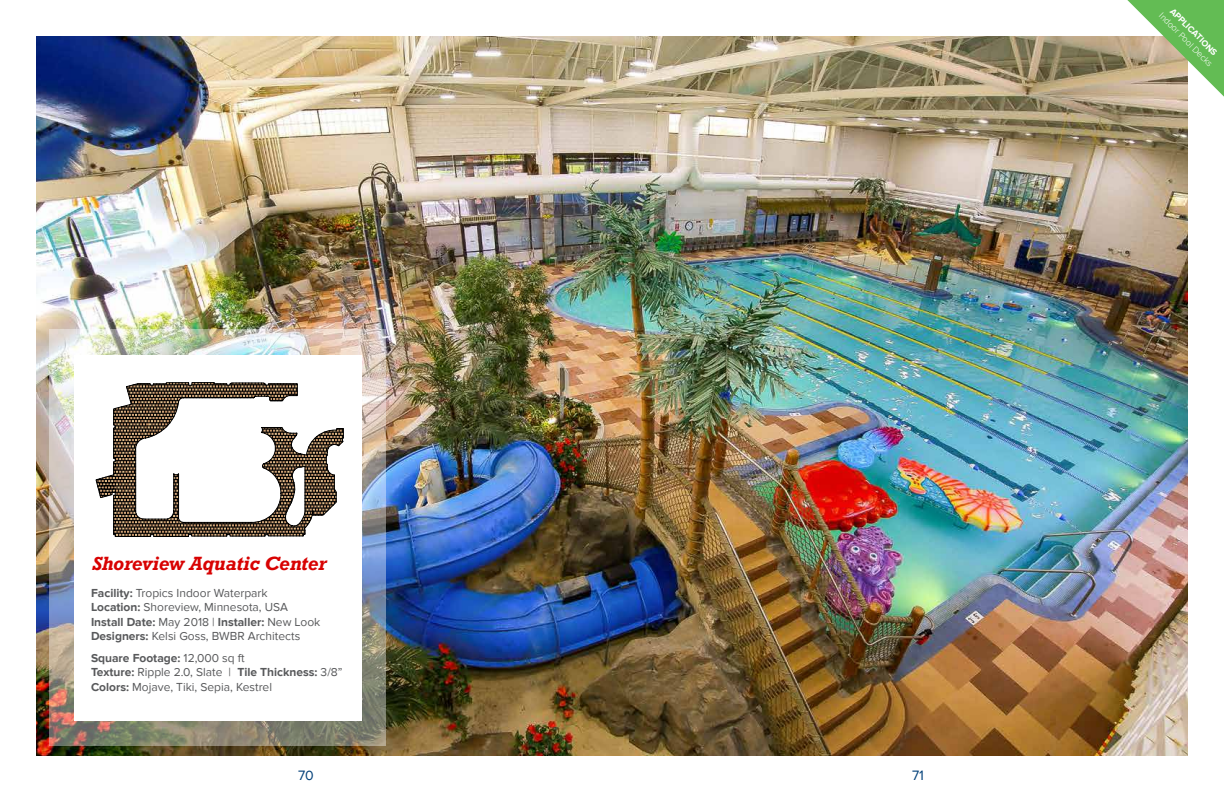
<style>
.page{position:relative;width:1224px;height:792px;background:#fff}
.page>*{position:absolute;margin:0;border:0;box-sizing:border-box;transform-origin:0 0}
.t1{font:italic 700 18px "Rockwell";letter-spacing:-.01em;color:#d80202}
.t2{font:14px "Proxima Nova";color:#03417a}
.t3{font:12px/14.4px "Proxima Nova";color:#58595b}
.t4{font:300 9px "Proxima Nova";color:#fff}
.t5{font:700 9px "Proxima Nova";color:#fff}
.s1{font-weight:700}
</style>
<div class="page">
<img style="left:36px;top:36px;width:1152px;height:720px">
<img style="left:49px;top:329px;width:337px;height:416px">
<div style="left:75px;top:355px;width:287px;height:366px;background:#fff"></div>
<svg style="left:95px;top:382px;width:249px;height:155px"></svg>
<svg style="left:1127px;top:0;width:97px;height:97px;background:#9dc082"></svg>
<h1 class="t1" style="left:92px;top:552px;width:236px">Shoreview Aquatic Center</h1>
<p class="t3" style="left:91px;top:586px;width:231px"><span class="s1">Facility:</span> Tropics Indoor Waterpark<br><span class="s1">Location:</span> Shoreview, Minnesota, USA <span class="s1">Install Date:</span> May 2018 | <span class="s1">Installer:</span> New Look <span class="s1">Designers:</span> Kelsi Goss, BWBR Architects</p>
<p class="t3" style="left:91px;top:651px;width:253px"><span class="s1">Square Footage:</span> 12,000 sq ft<br><span class="s1">Texture:</span> Ripple 2.0, Slate | <span class="s1">Tile Thickness:</span> 3/8”<br><span class="s1">Colors:</span> Mojave, Tiki, Sepia, Kestrel</p>
<p class="t2" style="left:298px;top:767px;width:17px">70</p>
<p class="t2" style="left:912px;top:767px;width:13px">71</p>
<p class="t5" style="left:1175px;top:6px;width:64px;rotate:45deg">APPLICATIONS</p>
<p class="t4" style="left:1164px;top:11px;width:73px;rotate:45deg">Indoor Pool Decks</p>
</div>
